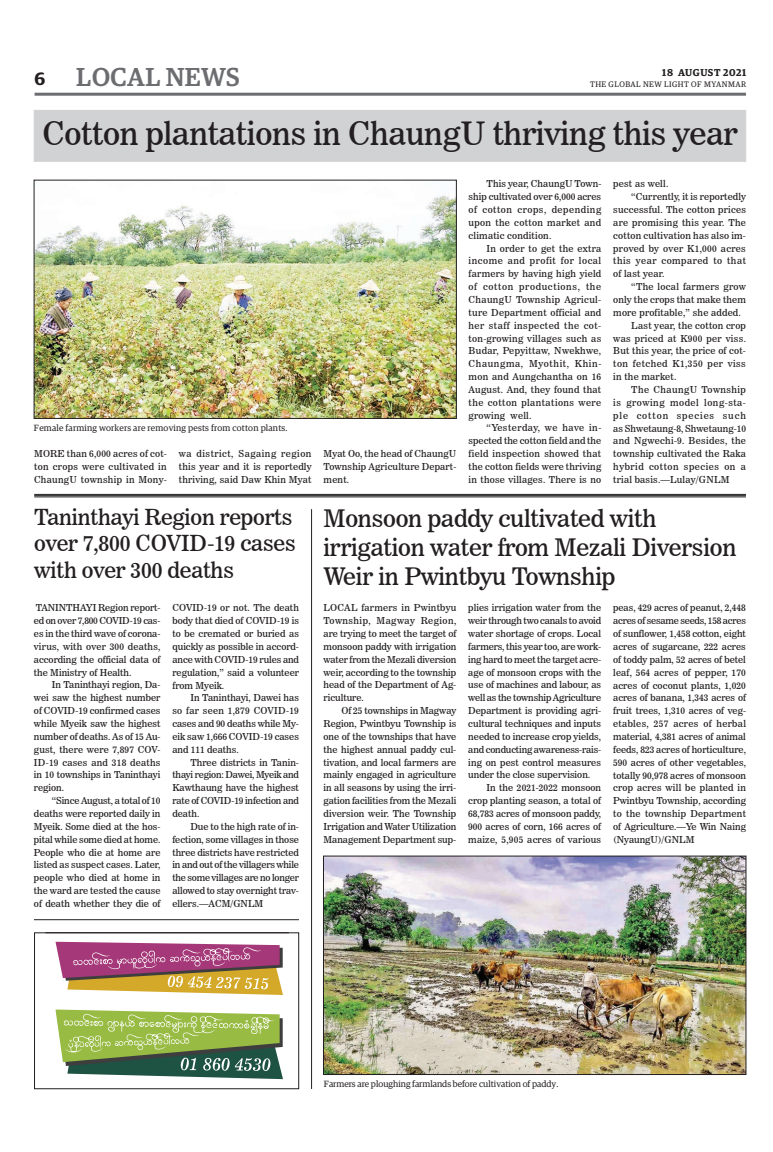
<style>
.page{position:relative;width:773px;height:1152px;background:#fff}
.page>*{position:absolute;margin:0;border:0;box-sizing:border-box;transform-origin:0 0}
.t1{font:32px "News 706 BT Roman C";letter-spacing:-.01em;color:#231f20}
.t2{font:500 26px "Guardian Egyp";letter-spacing:.02em;color:#6c6d70}
.t3{font:24px/28.8px "News 706 BT Roman C";letter-spacing:-.01em;color:#231f20}
.t4{font:22px/26.4px "News 706 BT Roman C";letter-spacing:-.01em;color:#231f20}
.t5{font:600 18px "Guardian Egyp";color:#231f20}
.t6{font:600 10px "Guardian Egyp";letter-spacing:.055em;color:#231f20}
.t7{font:9.5px/12.9px "News 706 BT Roman C";letter-spacing:.02em;color:#231f20;text-align:justify}
.t8{font:9.5px "News 706 BT Roman C";letter-spacing:.05em;color:#231f20}
.t9{font:9.5px "News 706 BT Roman C";color:#231f20}
.t10{font:9.5px "News 706 BT Roman C";letter-spacing:.045em;color:#231f20}
.t11{font:9.5px "News 706 BT Roman C";letter-spacing:.055em;color:#231f20}
.t12{font:9.5px "News 706 BT Roman C";letter-spacing:.095em;color:#231f20}
.t13{font:9.5px "News 706 BT Roman C";letter-spacing:.04em;color:#231f20}
.t14{font:9px "Guardian Egyp";color:#231f20}
.t15{font:9px "Guardian Egyp";letter-spacing:.02em;color:#231f20}
.t16{font:8px "Guardian Egyp";letter-spacing:.06em;color:#231f20}
</style>
<div class="page">
<hr style="left:35px;top:93px;width:711px;height:3px;background:#6c6d70">
<svg style="left:55px;top:942px;width:228px;height:53px;background:#bd7d77"></svg>
<svg style="left:55px;top:1010px;width:228px;height:69px;background:#88a666"></svg>
<div style="left:34px;top:933px;width:265px;height:156px;border:1px solid #231f20"></div>
<img style="left:36px;top:194px;width:418px;height:223px">
<div style="left:34px;top:180px;width:422px;height:239px;border:1px solid #231f20"></div>
<img style="left:325px;top:858px;width:419px;height:215px">
<div style="left:323px;top:856px;width:423px;height:219px;border:1px solid #231f20"></div>
<div style="left:34px;top:110px;width:712px;height:52px;background:#d1d2d4"></div>
<hr style="left:34px;top:497px;width:712px;height:1px;background:#231f20">
<hr style="left:34px;top:495px;width:712px;height:1px;background:#231f20">
<hr style="left:34px;top:494px;width:712px;height:1px;background:#231f20">
<hr style="left:34px;top:919px;width:265px;height:1px;background:#231f20">
<hr style="left:311px;top:509px;width:1px;height:580px;background:#231f20">
<h2 class="t2" style="left:76px;top:59px;width:165px">LOCAL NEWS</h2>
<h3 class="t5" style="left:35px;top:65px;width:12px">6</h3>
<p class="t6" style="left:662px;top:65px;width:85px">18 AUGUST 2021</p>
<p class="t16" style="left:590px;top:79px;width:158px">THE GLOBAL NEW LIGHT OF MYANMAR</p>
<h1 class="t1" style="left:42px;top:114px;width:696px">Cotton plantations in ChaungU thriving this year</h1>
<p class="t7" style="left:468px;top:177px;width:134px;text-indent:18px">This year, ChaungU Town&shy;ship cultivated over 6,000 acres of cotton crops, depending upon the cotton market and climatic condition.</p>
<p class="t7" style="left:468px;top:242px;width:134px;text-indent:18px">In order to get the extra income and profit for local farmers by having high yield of cotton productions, the ChaungU Township Agricul&shy;ture Department official and her staff inspected the cot&shy;ton-growing villages such as Budar, Pepyittaw, Nwekhwe, Chaungma, Myothit, Khin&shy;mon and Aungchantha on 16<br>August. And, they found that the cotton plantations were growing well.</p>
<p class="t7" style="left:468px;top:422px;width:134px;text-indent:18px">“Yesterday, we have in&shy;spected the cotton field and the field inspection showed that the cotton fields were thriving in those villages. There is no</p>
<p class="t7" style="left:613px;top:177px;width:57px">pest as well.</p>
<p class="t7" style="left:631px;top:190px;width:116px">“Currently, it is reportedly</p>
<p class="t7" style="left:613px;top:203px;width:134px">successful. The cotton prices</p>
<p class="t7" style="left:613px;top:216px;width:134px">are promising this year. The</p>
<p class="t7" style="left:613px;top:229px;width:134px">cotton cultivation has also im-</p>
<p class="t7" style="left:613px;top:242px;width:134px">proved by over K1,000 acres</p>
<p class="t8" style="left:613px;top:255px;width:134px">this year compared to that</p>
<p class="t7" style="left:613px;top:267px;width:53px">of last year.</p>
<p class="t7" style="left:631px;top:280px;width:116px">“The local farmers grow</p>
<p class="t7" style="left:613px;top:293px;width:134px">only the crops that make them</p>
<p class="t7" style="left:613px;top:306px;width:129px">more profitable,” she added.</p>
<p class="t7" style="left:631px;top:319px;width:116px">Last year, the cotton crop</p>
<p class="t7" style="left:613px;top:332px;width:134px">was priced at K900 per viss.</p>
<p class="t7" style="left:613px;top:345px;width:134px">But this year, the price of cot-</p>
<p class="t10" style="left:613px;top:358px;width:134px">ton fetched K1,350 per viss</p>
<p class="t7" style="left:613px;top:370px;width:65px">in the market.</p>
<p class="t13" style="left:631px;top:384px;width:116px">The ChaungU Township</p>
<p class="t11" style="left:613px;top:397px;width:134px">is growing model long-sta-</p>
<p class="t12" style="left:613px;top:410px;width:134px">ple cotton species such</p>
<p class="t9" style="left:613px;top:422px;width:134px">as Shwetaung-8, Shwetaung-10</p>
<p class="t7" style="left:613px;top:435px;width:134px">and Ngwechi-9. Besides, the</p>
<p class="t7" style="left:613px;top:447px;width:134px">township cultivated the Raka</p>
<p class="t8" style="left:613px;top:461px;width:134px">hybrid cotton species on a</p>
<p class="t7" style="left:613px;top:473px;width:118px">trial basis.—Lulay/GNLM</p>
<h3 class="t3" style="left:323px;top:504px;width:414px">Monsoon paddy cultivated with irrigation water from Mezali Diversion<br>Weir in Pwintbyu Township</h3>
<p class="t7" style="left:323px;top:601px;width:134px">LOCAL farmers in Pwintbyu Township, Magway Region, are trying to meet the target of monsoon paddy with irrigation water from the Mezali diversion weir, according to the township head of the Department of Ag&shy;riculture.</p>
<p class="t7" style="left:323px;top:704px;width:134px;text-indent:18px">Of 25 townships in Magway Region, Pwintbyu Township is one of the townships that have the highest annual paddy cul&shy;tivation, and local farmers are mainly engaged in agriculture in all seasons by using the irri&shy;gation facilities from the Mezali diversion weir. The Township Irrigation and Water Utilization Management Department sup-</p>
<p class="t15" style="left:34px;top:422px;width:255px">Female farming workers are removing pests from cotton plants.</p>
<p class="t7" style="left:34px;top:447px;width:134px">MORE than 6,000 acres of cot&shy;ton crops were cultivated in ChaungU township in Mony-</p>
<p class="t7" style="left:179px;top:447px;width:134px">wa district, Sagaing region this year and it is reportedly thriving, said Daw Khin Myat</p>
<p class="t7" style="left:323px;top:447px;width:134px">Myat Oo, the head of ChaungU Township Agriculture Depart&shy;ment.</p>
<h3 class="t4" style="left:34px;top:504px;width:263px">Taninthayi Region reports over 7,800 COVID-19 cases with over 300 deaths</h3>
<p class="t7" style="left:34px;top:601px;width:128px">TANINTHAYI Region report&shy;ed on over 7,800 COVID-19 cas&shy;es in the third wave of corona&shy;virus, with over 300 deaths, according the official data of the Ministry of Health.</p>
<p class="t7" style="left:34px;top:679px;width:128px;text-indent:18px">In Taninthayi region, Da&shy;wei saw the highest number of COVID-19 confirmed cases while Myeik saw the highest number of deaths. As of 15 Au&shy;gust, there were 7,897 COV-ID-19 cases and 318 deaths in 10 townships in Taninthayi region.</p>
<p class="t7" style="left:34px;top:794px;width:128px;text-indent:18px">“Since August, a total of 10 deaths were reported daily in Myeik. Some died at the hos&shy;pital while some died at home.<br>People who die at home are listed as suspect cases. Later, people who died at home in the ward are tested the cause of death whether they die of</p>
<p class="t7" style="left:468px;top:601px;width:134px">plies irrigation water from the weir through two canals to avoid water shortage of crops. Local farmers, this year too, are work&shy;ing hard to meet the target acre&shy;age of monsoon crops with the use of machines and labour, as well as the township Agriculture Department is providing agri&shy;cultural techniques and inputs needed to increase crop yields, and conducting awareness-rais&shy;ing on pest control measures under the close supervision.</p>
<p class="t7" style="left:468px;top:781px;width:134px;text-indent:18px">In the 2021-2022 monsoon crop planting season, a total of 68,783 acres of monsoon paddy, 900 acres of corn, 166 acres of maize, 5,905 acres of various</p>
<p class="t7" style="left:172px;top:601px;width:128px">COVID-19 or not. The death body that died of COVID-19 is to be cremated or buried as quickly as possible in accord&shy;ance with COVID-19 rules and regulation,” said a volunteer from Myeik.</p>
<p class="t7" style="left:172px;top:691px;width:128px;text-indent:18px">In Taninthayi, Dawei has so far seen 1,879 COVID-19 cases and 90 deaths while My&shy;eik saw 1,666 COVID-19 cases and 111 deaths.</p>
<p class="t7" style="left:172px;top:756px;width:128px;text-indent:18px">Three districts in Tanin&shy;thayi region: Dawei, Myeik and Kawthaung have the highest rate of COVID-19 infection and death.</p>
<p class="t7" style="left:172px;top:820px;width:128px;text-indent:18px">Due to the high rate of in&shy;fection, some villages in those three districts have restricted in and out of the villagers while the some villages are no longer allowed to stay overnight trav&shy;ellers.—ACM/GNLM</p>
<p class="t7" style="left:613px;top:602px;width:134px">peas, 429 acres of peanut, 2,448 acres of sesame seeds, 158 acres of sunflower, 1,458 cotton, eight acres of sugarcane, 222 acres of toddy palm, 52 acres of betel leaf, 564 acres of pepper, 170 acres of coconut plants, 1,020 acres of banana, 1,343 acres of fruit trees, 1,310 acres of veg&shy;etables, 257 acres of herbal material, 4,381 acres of animal feeds, 823 acres of horticulture, 590 acres of other vegetables, totally 90,978 acres of monsoon crop acres will be planted in Pwintbyu Township, according to the township Department of Agriculture.—Ye Win Naing (NyaungU)/GNLM</p>
<p class="t14" style="left:324px;top:1077px;width:236px">Farmers are ploughing farmlands before cultivation of paddy.</p>
</div>
